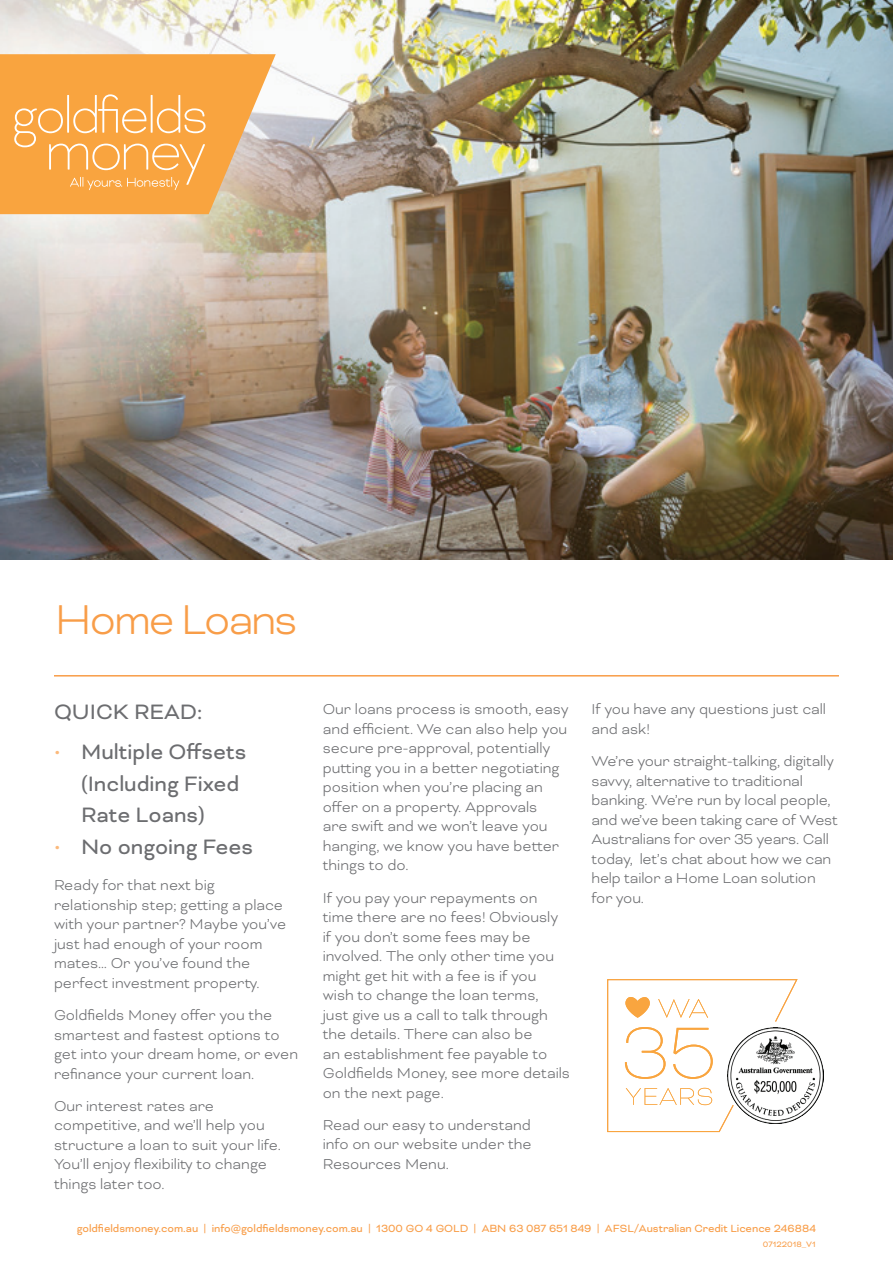
<style>
.page{position:relative;width:893px;height:1263px;background:#fff}
.page>*{position:absolute;margin:0;border:0;box-sizing:border-box;transform-origin:0 0}
.t1{font:100 83.7px "Bicyclette";color:#f9a53f}
.t2{font:300 48px "Bicyclette";letter-spacing:-.05em;color:#f89d48}
.t3{font:24px/31.5px "Bicyclette";color:#6c6d70}
.t4{font:300 16.5px/19.5px "Bicyclette";color:#6c6d70}
.t5{font:12px "Bicyclette";color:#f89d48}
.t6{font:9px "Bicyclette";color:#f89d48}
</style>
<div class="page">
<img style="left:798px;top:1033px;width:25px;height:86px">
<svg style="left:607px;top:979px;width:191px;height:153px"></svg>
<hr style="left:54px;top:675px;width:785px;height:1px;background:#f89d48">
<img style="left:0;top:0;width:893px;height:559px">
<svg style="left:0;top:54px;width:276px;height:160px;background:#f4ad59"></svg>
<h2 class="t2" style="left:55px;top:592px;width:244px">Home Loans</h2>
<h3 class="t3" style="left:81px;top:692px;width:167px;line-height:40px;text-indent:-27px">QUICK READ:<br>Multiple Offsets</h3>
<h3 class="t3" style="left:81px;top:768px;width:174px">(Including Fixed<br>Rate Loans)<br>No ongoing Fees</h3>
<p class="t4" style="left:54px;top:875px;width:234px">Ready for that next big relationship step; getting a place with your partner? Maybe you’ve just had enough of your room mates… Or you’ve found the perfect investment property.</p>
<p class="t4" style="left:54px;top:1005px;width:246px">Goldfields Money offer you the smartest and fastest options to get into your dream home, or even refinance your current loan.</p>
<p class="t4" style="left:54px;top:1096px;width:229px">Our interest rates are competitive, and we’ll help you structure a loan to suit your life.<br>You’ll enjoy flexibility to change things later too.</p>
<p class="t4" style="left:323px;top:699px;width:247px">Our loans process is smooth, easy and efficient. We can also help you secure pre-approval, potentially putting you in a better negotiating position when you’re placing an offer on a property. Approvals<br>are swift and we won’t leave you hanging, we know you have better things to do.</p>
<p class="t4" style="left:323px;top:888px;width:249px">If you pay your repayments on time there are no fees! Obviously if you don’t some fees may be involved. The only other time you might get hit with a fee is if you wish to change the loan terms,<br>just give us a call to talk through the details. There can also be<br>an establishment fee payable to<br>Goldfields Money, see more details on the next page.</p>
<p class="t4" style="left:323px;top:1115px;width:210px;text-align:justify">Read our easy to understand info on our website under the Resources Menu.</p>
<p class="t4" style="left:591px;top:699px;width:236px">If you have any questions just call and ask!</p>
<p class="t4" style="left:591px;top:751px;width:248px">We’re your straight-talking, digitally savvy, alternative to traditional banking. We’re run by local people, and we’ve been taking care of West<br>Australians for over 35 years. Call today, let’s chat about how we can help tailor a Home Loan solution for you.</p>
<h1 class="t1" style="left:620px;top:1004px;width:99px">35</h1>
<p class="t5" style="left:77px;top:1221px;width:741px">goldfieldsmoney.com.au | info@goldfieldsmoney.com.au | 1300 GO 4 GOLD | ABN 63 087 651 849 | AFSL/Australian Credit Licence 246884</p>
<p class="t6" style="left:763px;top:1239px;width:54px">07122018_V1</p>
</div>
